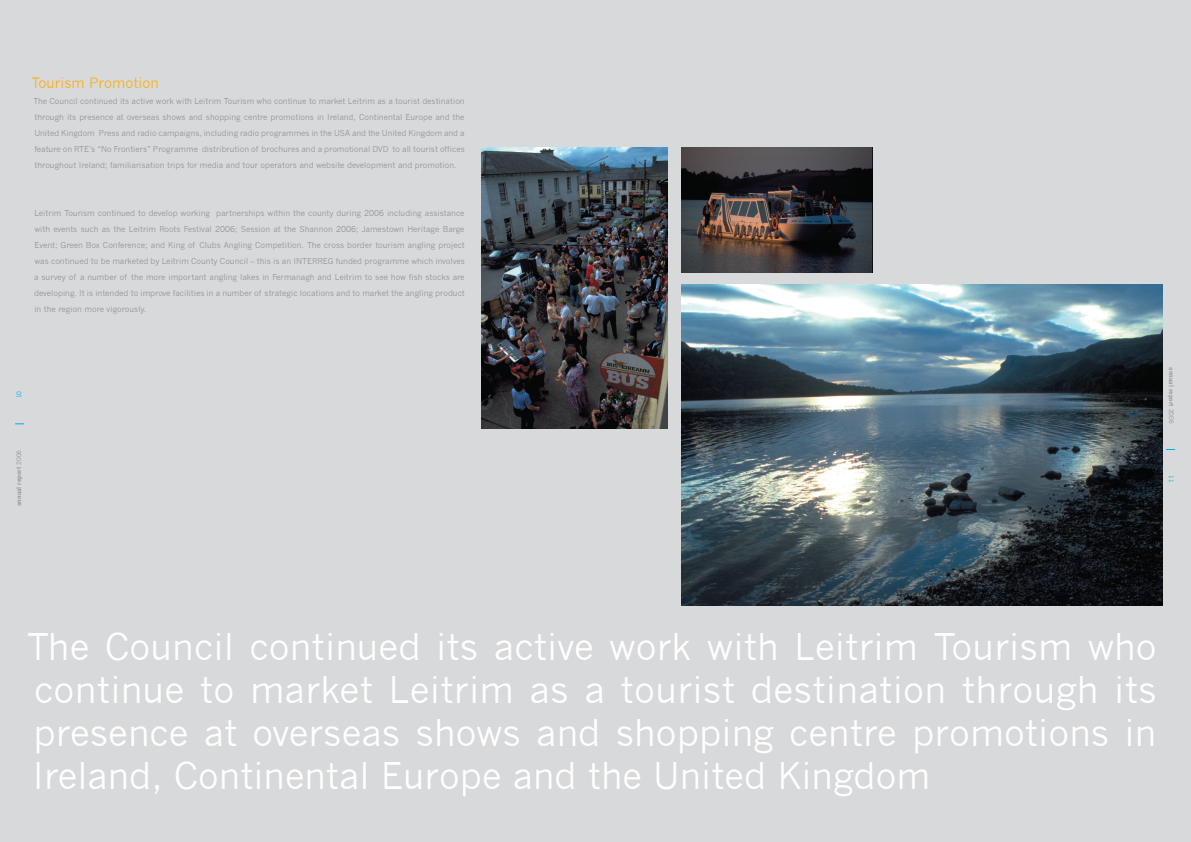
<style>
.page{position:relative;width:1191px;height:842px;background:#fff}
.page>*{position:absolute;margin:0;border:0;box-sizing:border-box;transform-origin:0 0}
.t1{font:36px/43.2px "News Gothic";color:#fff;text-align:justify}
.t2{font:14px "News Gothic";color:#faaf18}
.t3{font:8px/16px "News Gothic";color:#939598;text-align:justify}
.t4{font:700 6px "News Gothic";color:#939598}
.t5{font:6px "News Gothic";color:#00aeef}
.s1{font-weight:400}
</style>
<div class="page">
<div style="left:0;top:0;width:595px;height:842px;background:#d8d9db"></div>
<div style="left:595px;top:0;width:596px;height:842px;background:#d8d9db"></div>
<img style="left:481px;top:147px;width:186px;height:282px">
<img style="left:681px;top:285px;width:481px;height:320px">
<img style="left:681px;top:147px;width:191px;height:125px">
<h2 class="t2" style="left:31px;top:75px;width:129px">Tourism Promotion</h2>
<p class="t3" style="left:33px;top:93px;width:433px">The Council continued its active work with Leitrim Tourism who continue to market Leitrim as a tourist destination through its presence at overseas shows and shopping centre promotions in Ireland, Continental Europe and the United Kingdom Press and radio campaigns, including radio programmes in the USA and the United Kingdom and a feature on RTE’s “No Frontiers” Programme distribrution of brochures and a promotional DVD to all tourist offices throughout Ireland; familiarisation trips for media and tour operators and website development and promotion.</p>
<p class="t3" style="left:34px;top:205px;width:432px">Leitrim Tourism continued to develop working partnerships within the county during 2006 including assistance with events such as the Leitrim Roots Festival 2006; Session at the Shannon 2006; Jamestown Heritage Barge Event; Green Box Conference; and King of Clubs Angling Competition. The cross border tourism angling project was continued to be marketed by Leitrim County Council – this is an INTERREG funded programme which involves a survey of a number of the more important angling lakes in Fermanagh and Leitrim to see how fish stocks are developing. It is intended to improve facilities in a number of strategic locations and to market the angling product in the region more vigorously.</p>
<p class="t5" style="left:15px;top:398px;width:9px;rotate:-90deg">10</p>
<p class="t4" style="left:15px;top:506px;width:58px;rotate:-90deg">annual report <span class="s1">2006</span></p>
<p class="t4" style="left:1175px;top:367px;width:58px;rotate:90deg">annual report <span class="s1">2006</span></p>
<p class="t5" style="left:1174px;top:475px;width:9px;rotate:90deg">11</p>
<p class="t1" style="left:27px;top:625px;width:1131px">The Council continued its active work with Leitrim Tourism who continue to market Leitrim as a tourist destination through its presence at overseas shows and shopping centre promotions in Ireland, Continental Europe and the United Kingdom</p>
</div>
